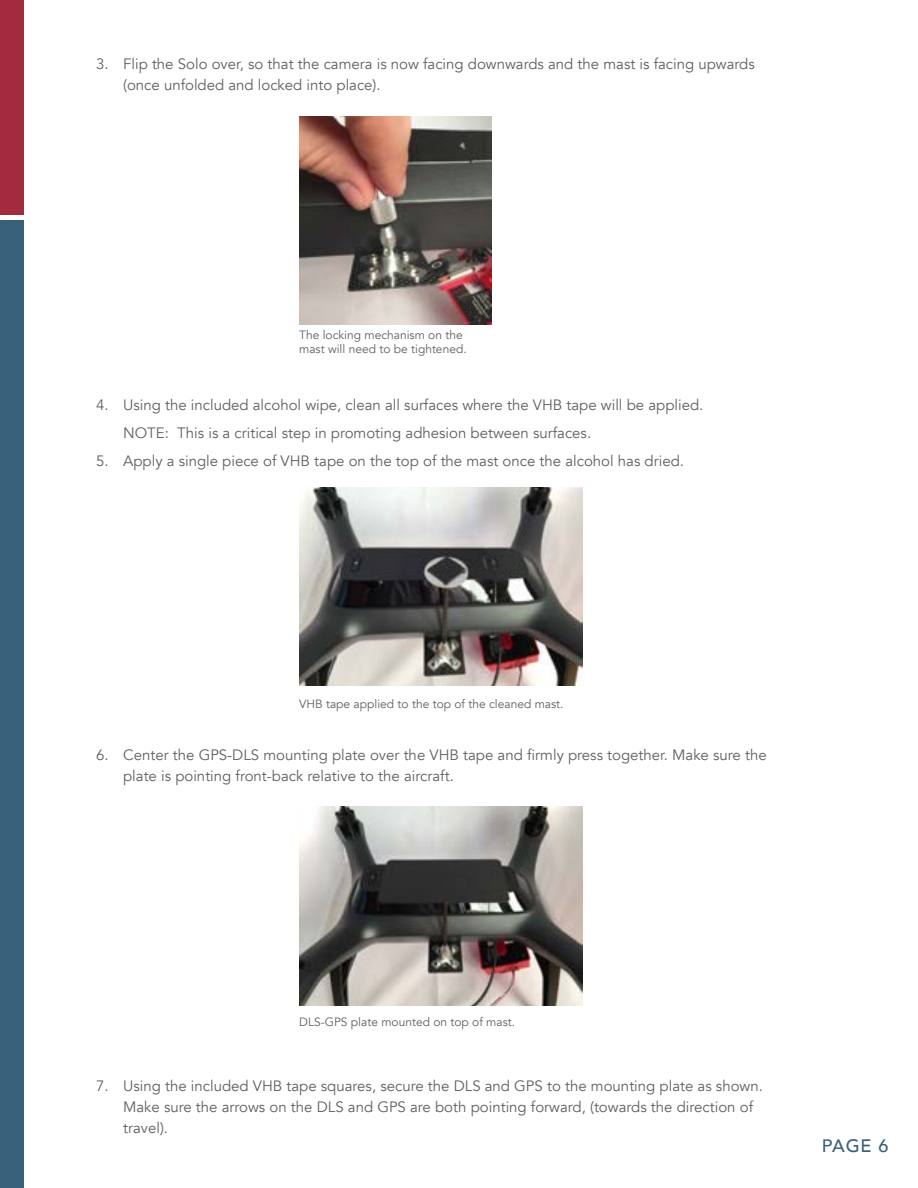
<style>
.page{position:relative;width:918px;height:1188px;background:#fff}
.page>*{position:absolute;margin:0;border:0;box-sizing:border-box;transform-origin:0 0}
.t1{font:500 18px "Avenir";color:#39607a}
.t2{font:15px/21px "Avenir";color:#5f6062}
.t3{font:12px/14.4px "Avenir";color:#5f6062}
</style>
<div class="page">
<div style="left:0;top:0;width:24px;height:215px;background:#a42b3d"></div>
<div style="left:0;top:220px;width:24px;height:968px;background:#39607a"></div>
<img style="left:299px;top:117px;width:192px;height:207px">
<img style="left:299px;top:487px;width:284px;height:199px">
<img style="left:299px;top:807px;width:284px;height:198px">
<p class="t2" style="left:123px;top:54px;width:633px;text-indent:-27px">3. Flip the Solo over, so that the camera is now facing downwards and the mast is facing upwards (once unfolded and locked into place).</p>
<p class="t3" style="left:299px;top:327px;width:169px">The locking mechanism on the mast will need to be tightened.</p>
<p class="t2" style="left:123px;top:392px;width:582px;line-height:27.8px;text-indent:-27px">4. Using the included alcohol wipe, clean all surfaces where the VHB tape will be applied.<br>NOTE: This is a critical step in promoting adhesion between surfaces.</p>
<p class="t2" style="left:96px;top:450px;width:589px">5. Apply a single piece of VHB tape on the top of the mast once the alcohol has dried.</p>
<p class="t3" style="left:299px;top:697px;width:266px">VHB tape applied to the top of the cleaned mast.</p>
<p class="t2" style="left:123px;top:745px;width:645px;text-indent:-27px">6. Center the GPS-DLS mounting plate over the VHB tape and firmly press together. Make sure the plate is pointing front-back relative to the aircraft.</p>
<p class="t3" style="left:299px;top:1015px;width:218px">DLS-GPS plate mounted on top of mast.</p>
<p class="t2" style="left:123px;top:1075px;width:641px;text-indent:-27px">7. Using the included VHB tape squares, secure the DLS and GPS to the mounting plate as shown.<br>Make sure the arrows on the DLS and GPS are both pointing forward, (towards the direction of travel).</p>
<p class="t1" style="left:822px;top:1130px;width:68px">PAGE 6</p>
</div>
